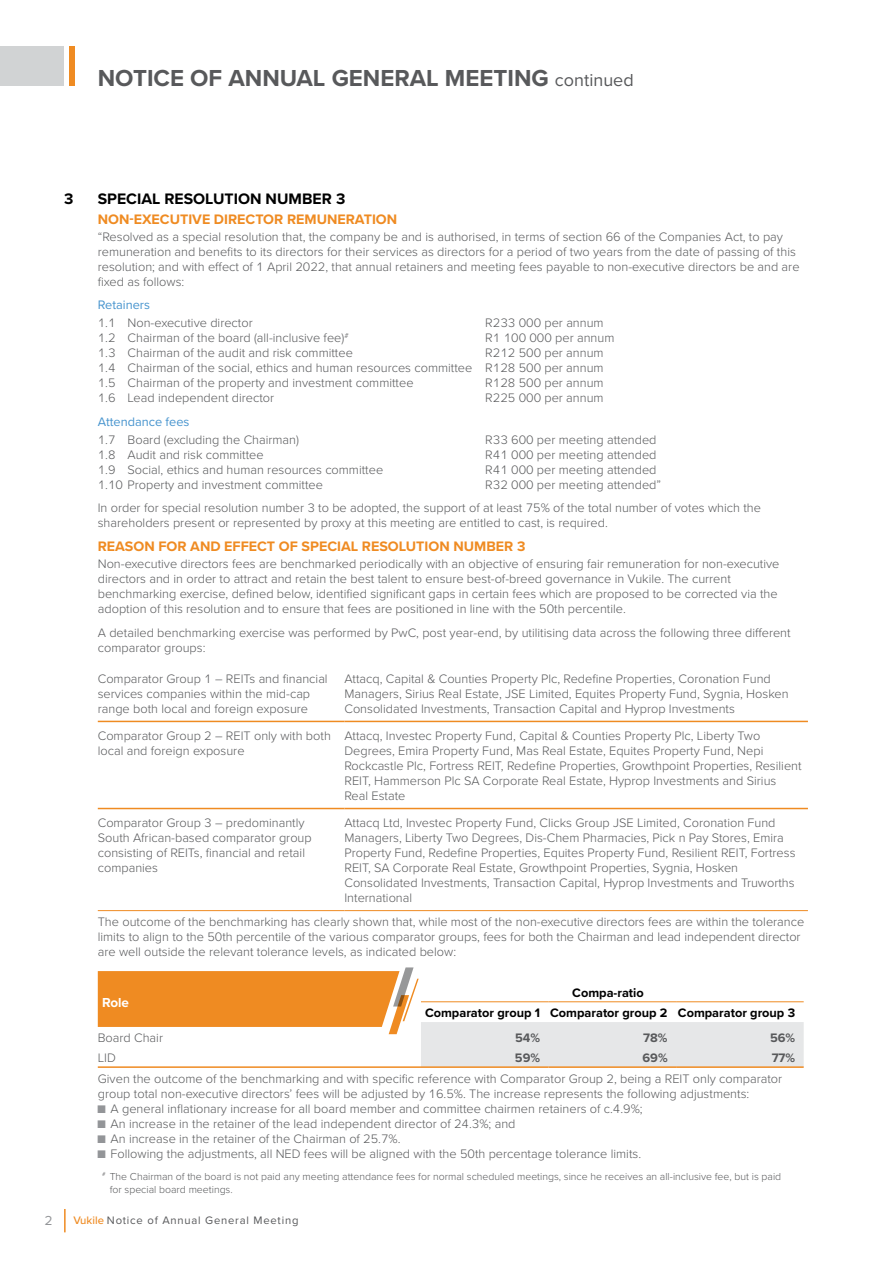
<style>
.page{position:relative;width:893px;height:1263px;background:#fff}
.page>*{position:absolute;margin:0;border:0;box-sizing:border-box;transform-origin:0 0}
.t1{font:700 24px "Proxima Nova";color:#58595b}
.t2{font:700 15.75px "Proxima Nova";color:#000}
.t3{font:700 14.25px "Proxima Nova";color:#ef8b22}
.t4{font:700 13.5px "Proxima Nova";color:#fff}
.t5{font:13.5px "Proxima Nova";color:#939598}
.t6{font:300 12.75px/15px "Proxima Nova";color:#58595b}
.t7{font:700 12.75px/20.2px "Proxima Nova";color:#000;text-align:center}
.t8{font:12.75px "Proxima Nova";color:#4794ce}
.t9{font:700 12.75px "Proxima Nova";color:#58595b}
.t10{font:11.25px "Proxima Nova";letter-spacing:.07em;color:#58595b}
.t11{font:300 10.5px/13.5px "Proxima Nova";color:#58595b}
.s1{font-weight:400;font-size:18px}
.s2{font-family:"PT Mono";font-weight:400;color:#939598}
.s3{font-weight:500;color:#ef8b22}
</style>
<div class="page">
<hr style="left:98px;top:910px;width:246px;height:1px;background:#ef8b22">
<hr style="left:344px;top:910px;width:464px;height:1px;background:#ef8b22">
<hr style="left:98px;top:721px;width:246px;height:1px;background:#ef8b22">
<hr style="left:344px;top:721px;width:464px;height:1px;background:#ef8b22">
<hr style="left:98px;top:808px;width:246px;height:1px;background:#ef8b22">
<hr style="left:344px;top:808px;width:464px;height:1px;background:#ef8b22">
<svg style="left:98px;top:967px;width:706px;height:99px"></svg>
<hr style="left:98px;top:1066px;width:323px;height:2px;background:#ef8b22">
<hr style="left:421px;top:1066px;width:128px;height:2px;background:#ef8b22">
<hr style="left:549px;top:1066px;width:127px;height:2px;background:#ef8b22">
<hr style="left:676px;top:1066px;width:128px;height:2px;background:#ef8b22">
<hr style="left:421px;top:1001px;width:128px;height:1px;background:#ef8b22">
<hr style="left:549px;top:1001px;width:127px;height:1px;background:#ef8b22">
<hr style="left:676px;top:1001px;width:128px;height:1px;background:#ef8b22">
<div style="left:0;top:46px;width:64px;height:40px;background:#d1d3d4"></div>
<div style="left:69px;top:46px;width:6px;height:40px;background:#ef8b22"></div>
<hr style="left:64px;top:1209px;width:2px;height:23px;background:#ef8b22">
<h1 class="t1" style="left:98px;top:60px;width:537px">NOTICE OF ANNUAL GENERAL MEETING <span class="s1">continued</span></h1>
<p class="t2" style="left:64px;top:187px;width:11px">3</p>
<p class="t2" style="left:98px;top:187px;width:249px">SPECIAL RESOLUTION NUMBER 3</p>
<p class="t3" style="left:98px;top:208px;width:301px">NON-EXECUTIVE DIRECTOR REMUNERATION</p>
<p class="t6" style="left:98px;top:228px;width:703px">“Resolved as a special resolution that, the company be and is authorised, in terms of section 66 of the Companies Act, to pay remuneration and benefits to its directors for their services as directors for a period of two years from the date of passing of this resolution; and with effect of 1 April 2022, that annual retainers and meeting fees payable to non-executive directors be and are fixed as follows:</p>
<p class="t8" style="left:98px;top:296px;width:54px">Retainers</p>
<p class="t6" style="left:98px;top:315px;width:156px">1.1 Non-executive director</p>
<p class="t6" style="left:485px;top:315px;width:120px">R233 000 per annum</p>
<p class="t6" style="left:98px;top:330px;width:252px">1.2 Chairman of the board (all-inclusive fee)<sup>#</sup></p>
<p class="t6" style="left:485px;top:330px;width:131px">R1 100 000 per annum</p>
<p class="t6" style="left:98px;top:345px;width:257px">1.3 Chairman of the audit and risk committee</p>
<p class="t6" style="left:98px;top:345px;width:507px;text-align:justify;text-indent:387px">R212 500 per annum 1.4 Chairman of the social, ethics and human resources committee R128 500 per annum 1.5 Chairman of the property and investment committee</p>
<p class="t6" style="left:485px;top:375px;width:120px">R128 500 per annum</p>
<p class="t6" style="left:98px;top:390px;width:178px">1.6 Lead independent director</p>
<p class="t6" style="left:485px;top:390px;width:120px">R225 000 per annum</p>
<p class="t8" style="left:98px;top:412px;width:93px">Attendance fees</p>
<p class="t6" style="left:98px;top:431px;width:203px">1.7 Board (excluding the Chairman)</p>
<p class="t6" style="left:485px;top:431px;width:173px">R33 600 per meeting attended</p>
<p class="t6" style="left:98px;top:446px;width:167px">1.8 Audit and risk committee</p>
<p class="t6" style="left:485px;top:446px;width:173px">R41 000 per meeting attended</p>
<p class="t6" style="left:98px;top:461px;width:287px">1.9 Social, ethics and human resources committee</p>
<p class="t6" style="left:485px;top:461px;width:173px">R41 000 per meeting attended</p>
<p class="t6" style="left:98px;top:476px;width:227px">1.10 Property and investment committee</p>
<p class="t6" style="left:98px;top:472px;width:665px;line-height:23.5px;text-indent:387px">R32 000 per meeting attended”<br>In order for special resolution number 3 to be adopted, the support of at least 75% of the total number of votes which the</p>
<p class="t6" style="left:98px;top:515px;width:512px">shareholders present or represented by proxy at this meeting are entitled to cast, is required.</p>
<p class="t3" style="left:98px;top:536px;width:429px">REASON FOR AND EFFECT OF SPECIAL RESOLUTION NUMBER 3</p>
<p class="t6" style="left:98px;top:556px;width:683px">Non-executive directors fees are benchmarked periodically with an objective of ensuring fair remuneration for non-executive directors and in order to attract and retain the best talent to ensure best-of-breed governance in Vukile. The current benchmarking exercise, defined below, identified significant gaps in certain fees which are proposed to be corrected via the adoption of this resolution and to ensure that fees are positioned in line with the 50th percentile.</p>
<p class="t6" style="left:98px;top:624px;width:694px">A detailed benchmarking exercise was performed by PwC, post year-end, by utilitising data across the following three different comparator groups:</p>
<p class="t6" style="left:98px;top:670px;width:231px">Comparator Group 1 – REITs and financial services companies within the mid-cap range both local and foreign exposure</p>
<p class="t6" style="left:344px;top:670px;width:446px">Attacq, Capital &amp; Counties Property Plc, Redefine Properties, Coronation Fund<br>Managers, Sirius Real Estate, JSE Limited, Equites Property Fund, Sygnia, Hosken<br>Consolidated Investments, Transaction Capital and Hyprop Investments</p>
<p class="t6" style="left:98px;top:727px;width:235px">Comparator Group 2 – REIT only with both local and foreign exposure</p>
<p class="t6" style="left:344px;top:727px;width:459px">Attacq, Investec Property Fund, Capital &amp; Counties Property Plc, Liberty Two Degrees, Emira Property Fund, Mas Real Estate, Equites Property Fund, Nepi Rockcastle Plc, Fortress REIT, Redefine Properties, Growthpoint Properties, Resilient REIT, Hammerson Plc SA Corporate Real Estate, Hyprop Investments and Sirius Real Estate</p>
<p class="t6" style="left:98px;top:815px;width:215px">Comparator Group 3 – predominantly<br>South African-based comparator group consisting of REITs, financial and retail companies</p>
<p class="t6" style="left:344px;top:814px;width:453px">Attacq Ltd, Investec Property Fund, Clicks Group JSE Limited, Coronation Fund Managers, Liberty Two Degrees, Dis-Chem Pharmacies, Pick n Pay Stores, Emira Property Fund, Redefine Properties, Equites Property Fund, Resilient REIT, Fortress REIT, SA Corporate Real Estate, Growthpoint Properties, Sygnia, Hosken Consolidated Investments, Transaction Capital, Hyprop Investments and Truworths International</p>
<p class="t6" style="left:98px;top:913px;width:708px">The outcome of the benchmarking has clearly shown that, while most of the non-executive directors fees are within the tolerance limits to align to the 50th percentile of the various comparator groups, fees for both the Chairman and lead independent director are well outside the relevant tolerance levels, as indicated below:</p>
<p class="t4" style="left:102px;top:992px;width:28px">Role</p>
<p class="t7" style="left:425px;top:982px;width:372px">Compa-ratio<br>Comparator group 1 Comparator group 2 Comparator group 3</p>
<p class="t6" style="left:98px;top:1029px;width:67px">Board Chair</p>
<p class="t9" style="left:515px;top:1028px;width:27px">54%</p>
<p class="t9" style="left:643px;top:1028px;width:26px">78%</p>
<p class="t9" style="left:770px;top:1028px;width:27px">56%</p>
<p class="t6" style="left:98px;top:1049px;width:20px">LID</p>
<p class="t9" style="left:515px;top:1048px;width:27px">59%</p>
<p class="t9" style="left:642px;top:1048px;width:27px">69%</p>
<p class="t9" style="left:772px;top:1048px;width:25px">77%</p>
<p class="t6" style="left:98px;top:1070px;width:686px">Given the outcome of the benchmarking and with specific reference with Comparator Group 2, being a REIT only comparator group total non-executive directors’ fees will be adjusted by 16.5%. The increase represents the following adjustments:</p>
<p class="t6" style="left:98px;top:1100px;width:546px"><span class="s2">■</span> A general inflationary increase for all board member and committee chairmen retainers of c.4.9%;</p>
<p class="t6" style="left:98px;top:1115px;width:419px"><span class="s2">■</span> An increase in the retainer of the lead independent director of 24.3%; and</p>
<p class="t6" style="left:98px;top:1130px;width:304px"><span class="s2">■</span> An increase in the retainer of the Chairman of 25.7%.</p>
<p class="t6" style="left:98px;top:1145px;width:545px"><span class="s2">■</span> Following the adjustments, all NED fees will be aligned with the 50th percentage tolerance limits.</p>
<p class="t11" style="left:110px;top:1169px;width:673px;text-indent:-8px"><sup>#</sup> The Chairman of the board is not paid any meeting attendance fees for normal scheduled meetings, since he receives an all-inclusive fee, but is paid for special board meetings.</p>
<p class="t5" style="left:44px;top:1210px;width:10px">2</p>
<p class="t10" style="left:73px;top:1212px;width:227px"><span class="s3">Vukile</span> Notice of Annual General Meeting</p>
</div>
